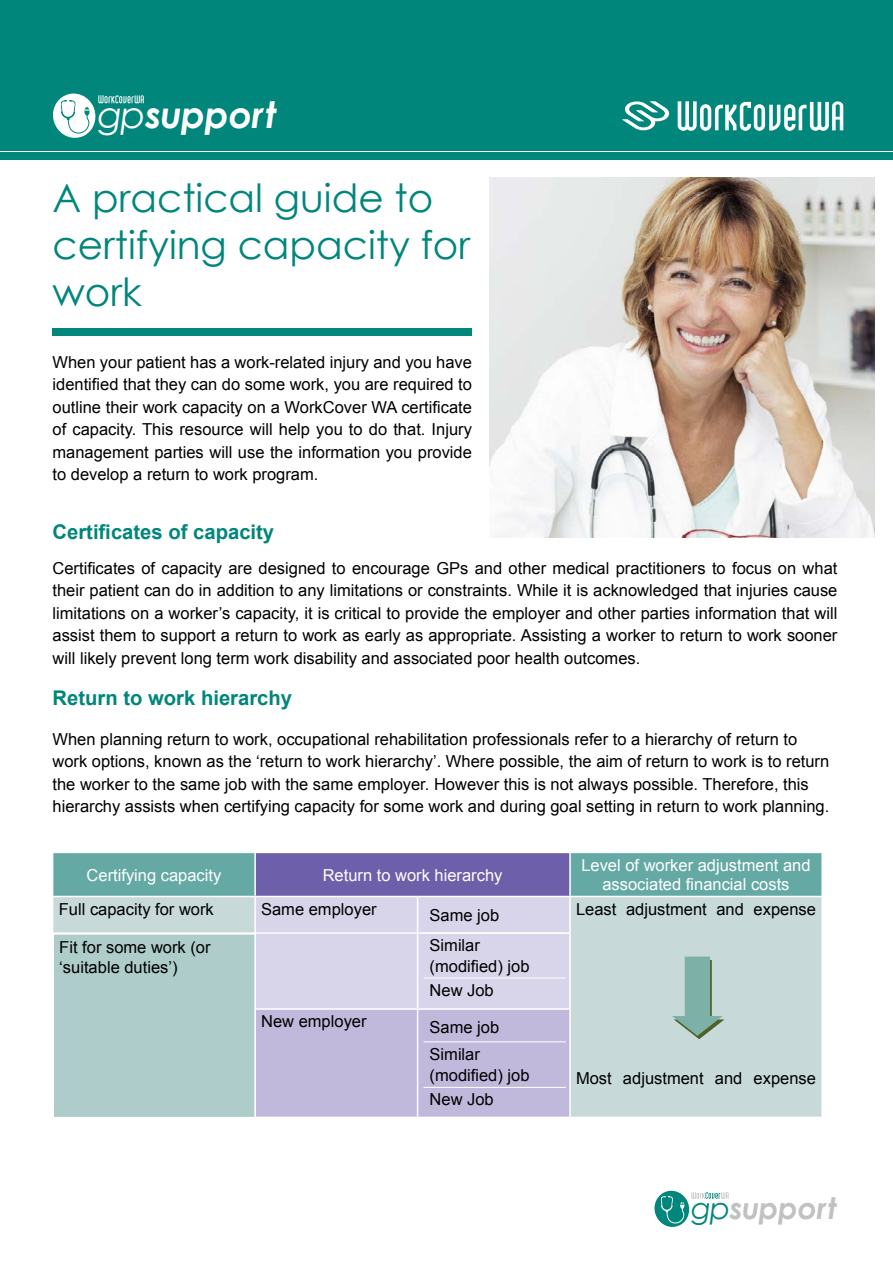
<style>
.page{position:relative;width:893px;height:1263px;background:#fff}
.page>*{position:absolute;margin:0;border:0;box-sizing:border-box;transform-origin:0 0}
.t1{font:39px/46.8px "Century Gothic";color:#00867b}
.t2{font:italic 700 36.45px "Century Gothic";letter-spacing:-.005em;color:#fff}
.t3{font:italic 700 29.7px "Century Gothic";letter-spacing:-.005em;color:#c2c1c2}
.t4{font:700 20.25px "Arial";color:#00867b}
.t5{font:16.5px/22.5px "Arial";color:#000}
.t6{font:16.5px/19.8px "Arial";color:#fff;text-align:center}
.s1{font-weight:400}
.s2{font-weight:400;color:#00867b}
</style>
<div class="page">
<div style="left:0;top:0;width:893px;height:150px;background:#00867b"></div>
<svg style="left:654px;top:1190px;width:75px;height:37px"></svg>
<svg style="left:622px;top:101px;width:47px;height:30px"></svg>
<svg style="left:678px;top:101px;width:165px;height:30px"></svg>
<div style="left:0;top:152px;width:893px;height:8px;background:#00867b"></div>
<div style="left:53px;top:328px;width:419px;height:8px;background:#00867b"></div>
<svg style="left:53px;top:93px;width:91px;height:45px"></svg>
<svg style="left:53px;top:853px;width:769px;height:264px;background:#b6c2d2"></svg>
<img style="left:489px;top:178px;width:385px;height:360px">
<div style="left:53px;top:933px;width:203px;height:185px;background:#aeccca;border:2px solid #fff"></div>
<hr style="left:54px;top:932px;width:516px;height:2px;background:#fff">
<h2 class="t2" style="left:98px;top:87px;width:180px"><span class="s1">gp</span>support</h2>
<h1 class="t1" style="left:53px;top:174px;width:419px">A practical guide to certifying capacity for work</h1>
<p class="t5" style="left:53px;top:351px;width:421px;text-align:justify">When your patient has a work-related injury and you have identified that they can do some work, you are required to outline their work capacity on a WorkCover WA certificate of capacity. This resource will help you to do that. Injury management parties will use the information you provide to develop a return to work program.</p>
<p class="t4" style="left:53px;top:518px;width:223px">Certificates of capacity</p>
<p class="t5" style="left:53px;top:557px;width:786px;text-align:justify">Certificates of capacity are designed to encourage GPs and other medical practitioners to focus on what their patient can do in addition to any limitations or constraints. While it is acknowledged that injuries cause limitations on a worker’s capacity, it is critical to provide the employer and other parties information that will assist them to support a return to work as early as appropriate. Assisting a worker to return to work sooner will likely prevent long term work disability and associated poor health outcomes.</p>
<p class="t4" style="left:53px;top:685px;width:241px">Return to work hierarchy</p>
<p class="t5" style="left:53px;top:728px;width:778px">When planning return to work, occupational rehabilitation professionals refer to a hierarchy of return to work options, known as the ‘return to work hierarchy’. Where possible, the aim of return to work is to return the worker to the same job with the same employer. However this is not always possible. Therefore, this hierarchy assists when certifying capacity for some work and during goal setting in return to work planning.</p>
<p class="t6" style="left:87px;top:865px;width:136px">Certifying capacity</p>
<p class="t6" style="left:323px;top:865px;width:181px">Return to work hierarchy</p>
<p class="t6" style="left:581px;top:855px;width:231px">Level of worker adjustment and associated financial costs</p>
<p class="t5" style="left:59px;top:898px;width:156px">Full capacity for work</p>
<p class="t5" style="left:261px;top:898px;width:117px">Same employer</p>
<p class="t5" style="left:430px;top:899px;width:71px;line-height:30.6px">Same job<br>Similar</p>
<p class="t5" style="left:430px;top:954px;width:101px;line-height:24px">(modified) job<br>New Job</p>
<p class="t5" style="left:576px;top:898px;width:241px">Least adjustment and expense</p>
<p class="t5" style="left:59px;top:938px;width:153px;line-height:19.8px">Fit for some work (or ‘suitable duties’)</p>
<p class="t5" style="left:261px;top:1010px;width:107px">New employer</p>
<p class="t5" style="left:430px;top:1014px;width:71px;line-height:26.8px">Same job<br>Similar</p>
<p class="t5" style="left:430px;top:1063px;width:101px;line-height:24.6px">(modified) job<br>New Job</p>
<p class="t5" style="left:576px;top:1067px;width:241px">Most adjustment and expense</p>
<h3 class="t3" style="left:691px;top:1186px;width:147px"><span class="s2">gp</span>support</h3>
</div>
